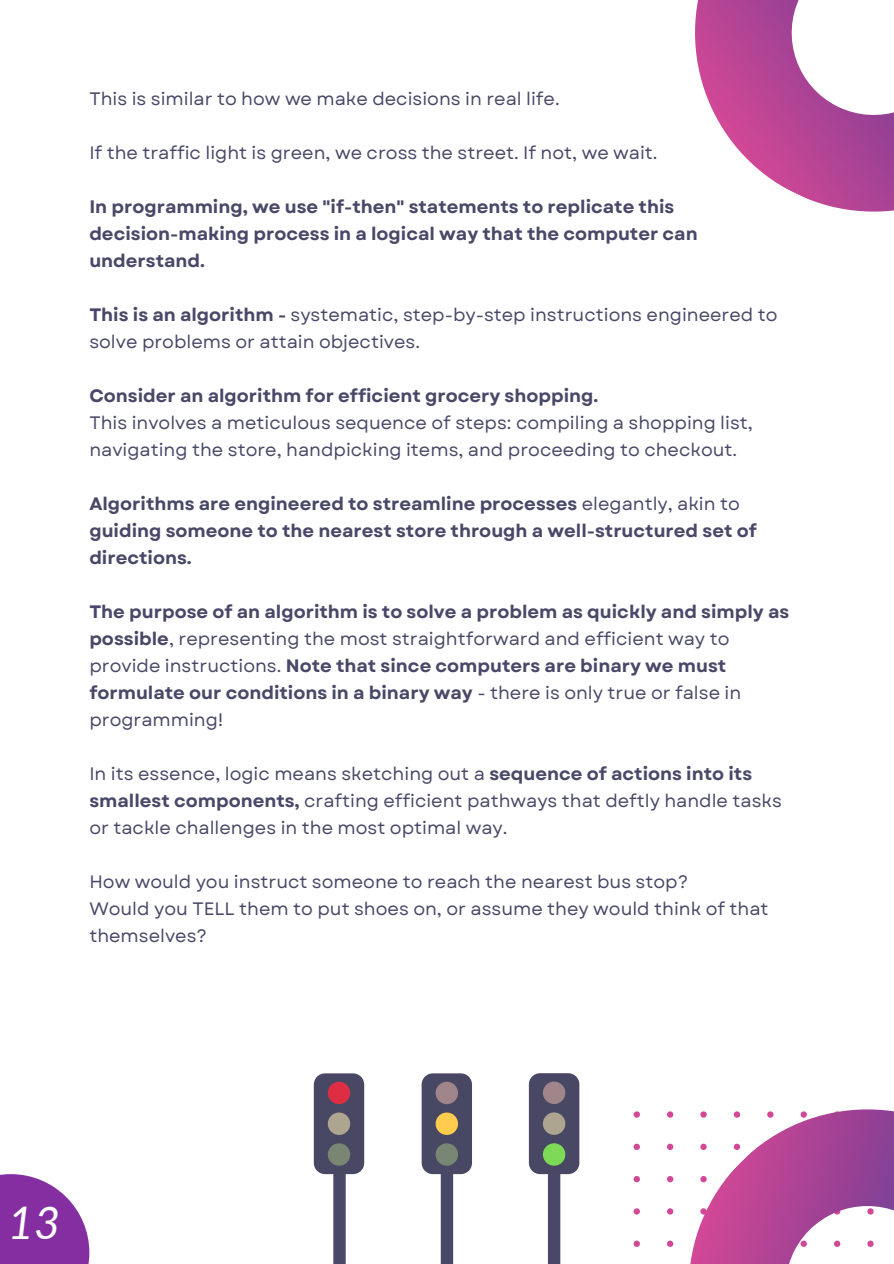
<style>
.page{position:relative;width:894px;height:1264px;background:#fff}
.page>*{position:absolute;margin:0;border:0;box-sizing:border-box;transform-origin:0 0}
.t1{font:italic 45px "Lato";color:#fff}
.t2{font:18px/27px "Garet";color:#494868}
.t3{font:700 18px/27px "Garet";color:#494868}
.s1{font-weight:700}
.s2{font-weight:400}
</style>
<div class="page">
<svg style="left:0;top:1174px;width:89px;height:89px;fill:#842ea2"></svg>
<svg style="left:695px;top:0;width:198px;height:212px"></svg>
<div style="left:333px;top:1156px;width:12px;height:107px;background:#494868"></div>
<div style="left:440px;top:1156px;width:13px;height:107px;background:#494868"></div>
<div style="left:547px;top:1156px;width:13px;height:107px;background:#494868"></div>
<div style="left:314px;top:1073px;width:50px;height:101px;background:#494864;border-radius:11px"></div>
<div style="left:328px;top:1143px;width:22px;height:22px;background:#798673;border-radius:50%"></div>
<div style="left:328px;top:1112px;width:22px;height:22px;background:#ada590;border-radius:50%"></div>
<div style="left:328px;top:1081px;width:22px;height:23px;background:#dd2e44;border-radius:50%"></div>
<div style="left:421px;top:1073px;width:51px;height:101px;background:#494864;border-radius:11px"></div>
<div style="left:435px;top:1143px;width:23px;height:22px;background:#798673;border-radius:50%"></div>
<div style="left:435px;top:1112px;width:23px;height:22px;background:#ffcc4d;border-radius:50%"></div>
<div style="left:435px;top:1081px;width:23px;height:23px;background:#9f8589;border-radius:50%"></div>
<div style="left:528px;top:1073px;width:51px;height:101px;background:#494864;border-radius:11px"></div>
<div style="left:542px;top:1143px;width:23px;height:22px;background:#7ed957;border-radius:50%"></div>
<div style="left:542px;top:1112px;width:23px;height:22px;background:#ada590;border-radius:50%"></div>
<div style="left:542px;top:1081px;width:23px;height:22px;background:#9f8589;border-radius:50%"></div>
<svg style="left:633px;top:1109px;width:260px;height:154px"></svg>
<p class="t2" style="left:89px;top:85px;width:471px">This is similar to how we make decisions in real life.</p>
<p class="t2" style="left:89px;top:139px;width:569px">If the traffic light is green, we cross the street. If not, we wait.</p>
<p class="t3" style="left:89px;top:193px;width:609px">In programming, we use "if-then" statements to replicate this decision-making process in a logical way that the computer can understand.</p>
<h1 class="t2" style="left:89px;top:301px;width:689px"><span class="s1">This is an algorithm -</span> systematic, step-by-step instructions engineered to solve problems or attain objectives.</h1>
<p class="t3" style="left:89px;top:382px;width:510px">Consider an algorithm for efficient grocery shopping.</p>
<p class="t2" style="left:89px;top:409px;width:664px">This involves a meticulous sequence of steps: compiling a shopping list, navigating the store, handpicking items, and proceeding to checkout.</p>
<p class="t3" style="left:89px;top:490px;width:668px">Algorithms are engineered to streamline processes <span class="s2">elegantly, akin to </span>guiding someone to the nearest store through a well-structured set of directions.</p>
<p class="t3" style="left:89px;top:598px;width:701px">The purpose of an algorithm is to solve a problem as quickly and simply as possible<span class="s2">, representing the most straightforward and efficient way to provide instructions.</span> Note that since computers are binary we must formulate our conditions in a binary way <span class="s2">- there is only true or false in programming!</span></p>
<p class="t2" style="left:89px;top:760px;width:693px">In its essence, logic means sketching out a <span class="s1">sequence of actions into its smallest components,</span> crafting efficient pathways that deftly handle tasks or tackle challenges in the most optimal way.</p>
<p class="t2" style="left:89px;top:868px;width:600px">How would you instruct someone to reach the nearest bus stop?</p>
<p class="t2" style="left:89px;top:895px;width:680px">Would you TELL them to put shoes on, or assume they would think of that themselves?</p>
<p class="t1" style="left:8px;top:1194px;width:54px">13</p>
</div>
